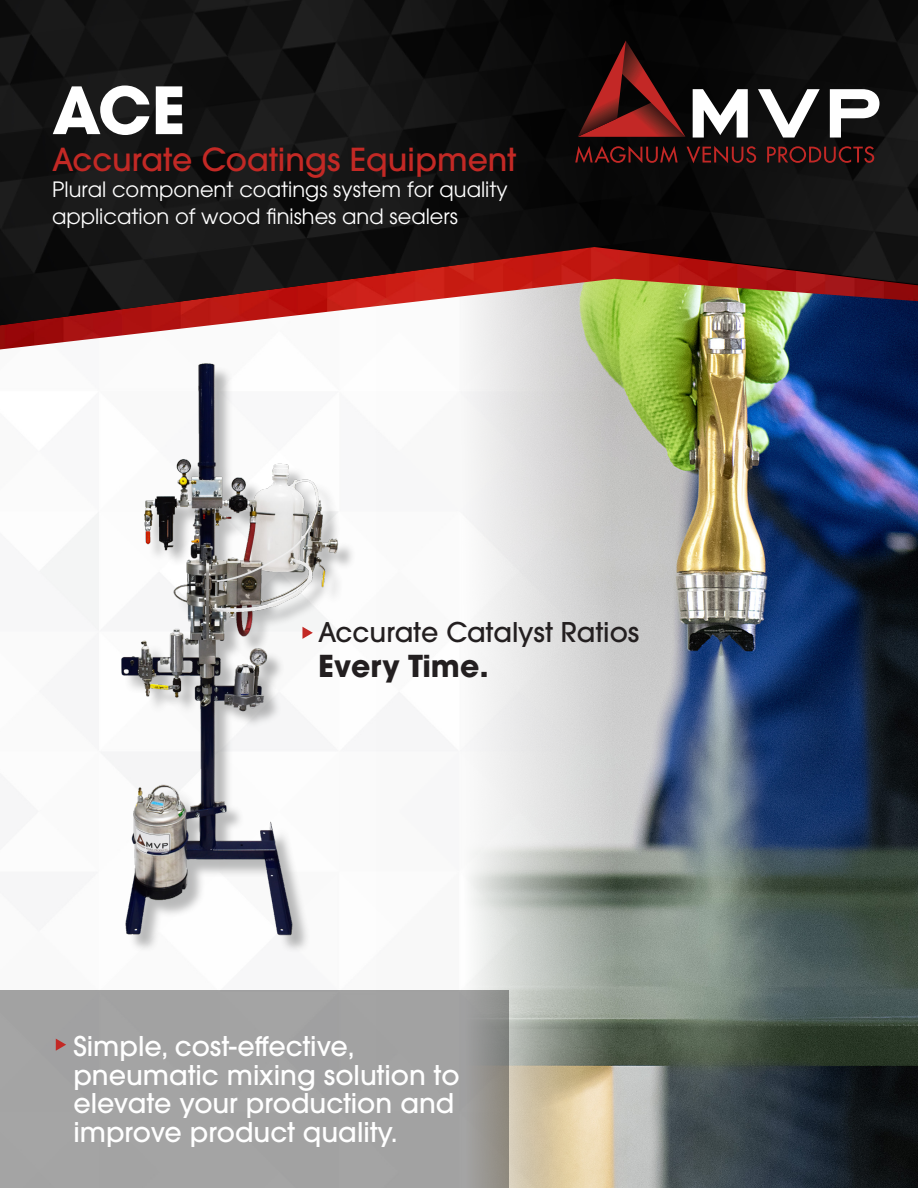
<style>
.page{position:relative;width:918px;height:1188px;background:#fff}
.page>*{position:absolute;margin:0;border:0;box-sizing:border-box;transform-origin:0 0}
.t1{font:700 64.5px "ITC Avant Garde Pro";color:#fff}
.t2{font:500 31.5px "ITC Avant Garde Pro";color:#c32925}
.t3{font:700 30px "ITC Avant Garde Pro";color:#231f20}
.t4{font:500 27px/28.5px "ITC Avant Garde Pro";color:#fff}
.t5{font:500 27px "ITC Avant Garde Pro";color:#231f20}
.t6{font:21px/27px "ITC Avant Garde Pro";color:#fff}
</style>
<div class="page">
<img style="left:389px;top:349px;width:529px;height:839px">
<img style="left:0;top:325px;width:918px;height:24px">
<img style="left:667px;top:285px;width:251px;height:40px">
<img style="left:0;top:0;width:667px;height:326px">
<img style="left:595px;top:0;width:323px;height:285px">
<svg style="left:693px;top:89px;width:55px;height:49px"></svg>
<svg style="left:758px;top:89px;width:62px;height:49px"></svg>
<svg style="left:830px;top:89px;width:49px;height:49px"></svg>
<svg style="left:575px;top:146px;width:103px;height:17px;background:#3d1010"></svg>
<svg style="left:687px;top:146px;width:69px;height:17px"></svg>
<svg style="left:767px;top:146px;width:107px;height:17px;background:#431414"></svg>
<svg style="left:578px;top:40px;width:107px;height:97px;background:#471311"></svg>
<img style="left:61px;top:340px;width:322px;height:612px">
<svg style="left:302px;top:627px;width:11px;height:12px"></svg>
<div style="left:0;top:990px;width:509px;height:198px;background:#a3a3a2"></div>
<svg style="left:56px;top:1039px;width:10px;height:12px"></svg>
<p class="t1" style="left:52px;top:67px;width:135px">ACE</p>
<p class="t2" style="left:52px;top:140px;width:466px">Accurate Coatings Equipment</p>
<p class="t6" style="left:52px;top:176px;width:457px">Plural component coatings system for quality application of wood finishes and sealers</p>
<p class="t5" style="left:318px;top:615px;width:323px">Accurate Catalyst Ratios</p>
<p class="t3" style="left:318px;top:646px;width:172px">Every Time.</p>
<p class="t4" style="left:73px;top:1032px;width:388px">Simple, cost-effective, pneumatic mixing solution to elevate your production and improve product quality.</p>
</div>
